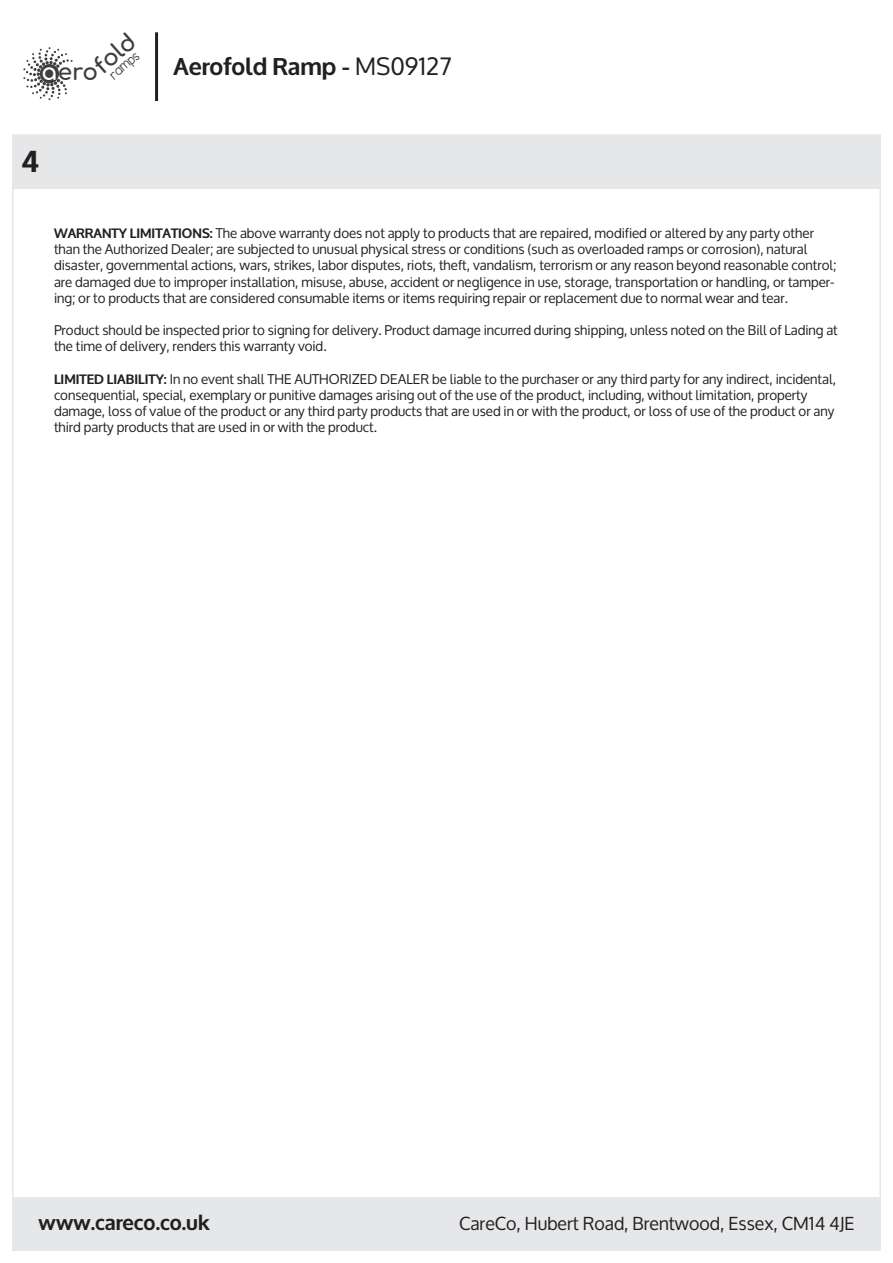
<style>
.page{position:relative;width:893px;height:1263px;background:#fff}
.page>*{position:absolute;margin:0;border:0;box-sizing:border-box;transform-origin:0 0}
.t1{font:700 30px "Oxygen";color:#231f20}
.t2{font:700 24px "Oxygen";color:#231f20}
.t3{font:700 23.25px "Comfortaa";color:#3e3e3f}
.t4{font:700 21px "Oxygen";color:#231f20}
.t5{font:18px "Oxygen";color:#231f20}
.t6{font:14.55px "Anisa Sans";color:#3e3e3f}
.t7{font:13.5px/16.2px "Oxygen";color:#231f20}
.s1{color:#fff}
.s2{font-weight:400}
.s3{font-weight:700}
</style>
<div class="page">
<div style="left:13px;top:1197px;width:867px;height:53px;background:#e6e7e9"></div>
<div style="left:13px;top:135px;width:867px;height:53px;background:#e6e7e9"></div>
<hr style="left:155px;top:32px;width:3px;height:69px;background:#231f20">
<svg style="left:23px;top:47px;width:50px;height:53px"></svg>
<div style="left:40px;top:64px;width:19px;height:19px;background:#3e3e3f;border-radius:50%"></div>
<h3 class="t3" style="left:84px;top:53px;width:48px;rotate:-41deg">fold</h3>
<p class="t6" style="left:108px;top:72px;width:36px;rotate:-41deg">ramps</p>
<h3 class="t3" style="left:42px;top:50px;width:58px"><span class="s1">a</span>ero</h3>
<h1 class="t1" style="left:21px;top:143px;width:20px">4</h1>
<h2 class="t2" style="left:174px;top:51px;width:280px">Aerofold Ramp - <span class="s2">MS09127</span></h2>
<p class="t7" style="left:54px;top:225px;width:784px"><span class="s3">WARRANTY LIMITATIONS:</span> The above warranty does not apply to products that are repaired, modified or altered by any party other than the Authorized Dealer; are subjected to unusual physical stress or conditions (such as overloaded ramps or corrosion), natural disaster, governmental actions, wars, strikes, labor disputes, riots, theft, vandalism, terrorism or any reason beyond reasonable control; are damaged due to improper installation, misuse, abuse, accident or negligence in use, storage, transportation or handling, or tamper&shy;ing; or to products that are considered consumable items or items requiring repair or replacement due to normal wear and tear.</p>
<p class="t7" style="left:54px;top:322px;width:785px">Product should be inspected prior to signing for delivery. Product damage incurred during shipping, unless noted on the Bill of Lading at the time of delivery, renders this warranty void.</p>
<p class="t7" style="left:54px;top:371px;width:783px"><span class="s3">LIMITED LIABILITY:</span> In no event shall THE AUTHORIZED DEALER be liable to the purchaser or any third party for any indirect, incidental,</p>
<p class="t7" style="left:54px;top:387px;width:782px">consequential, special, exemplary or punitive damages arising out of the use of the product, including, without limitation, property damage, loss of value of the product or any third party products that are used in or with the product, or loss of use of the product or any third party products that are used in or with the product.</p>
<h3 class="t4" style="left:39px;top:1209px;width:172px">www.careco.co.uk</h3>
<h3 class="t5" style="left:459px;top:1213px;width:397px">CareCo, Hubert Road, Brentwood, Essex, CM14 4JE</h3>
</div>
